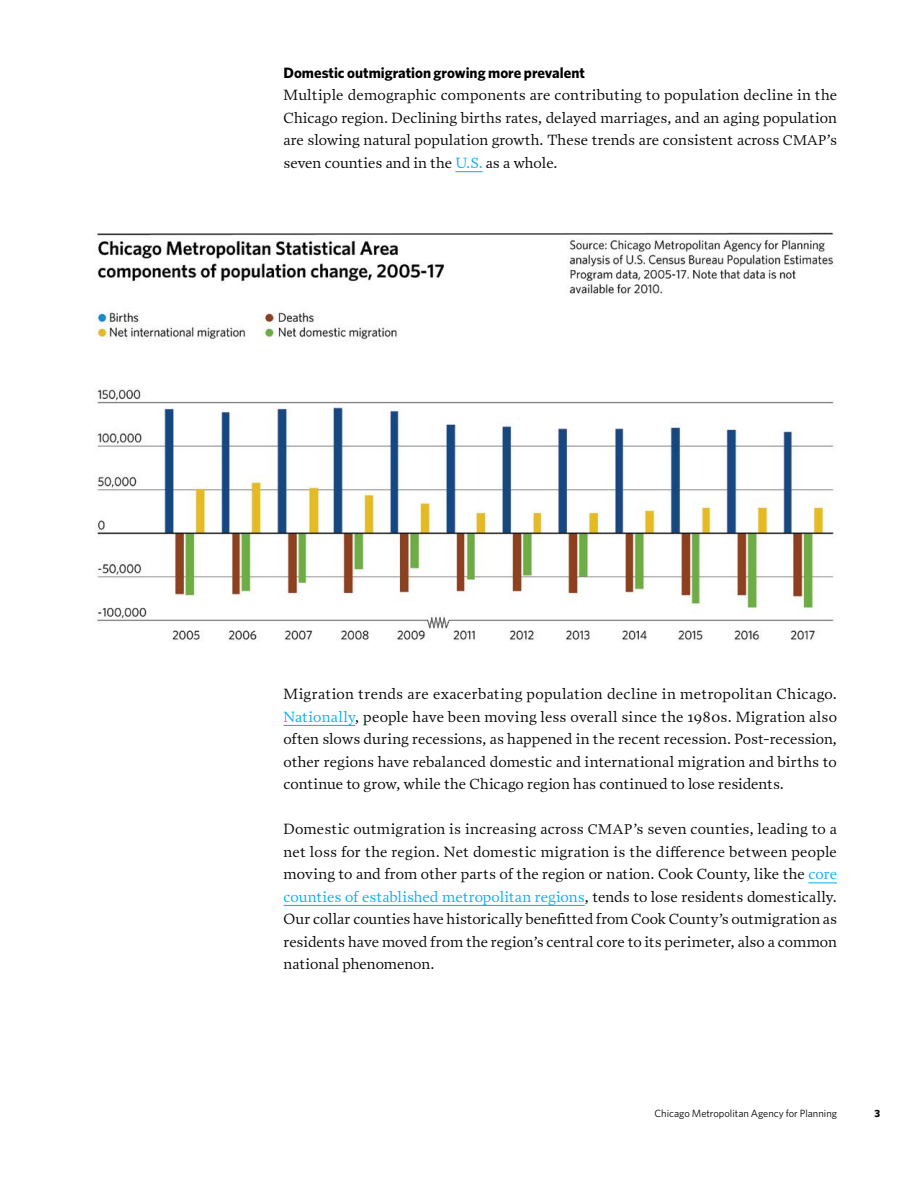
<style>
.page{position:relative;width:918px;height:1188px;background:#fff}
.page>*{position:absolute;margin:0;border:0;box-sizing:border-box;transform-origin:0 0}
.t1{font:15px/22.5px "Prensa";letter-spacing:-.005em;color:#000;text-align:justify}
.t2{font:700 15px "Whitney";color:#000}
.t3{font:10.5px "Whitney";color:#000}
.t4{font:700 10.5px "Whitney";color:#000}
.s1{font-family:"Prensa Book SC";font-size:14.25px}
.s2{color:#00aeef}
</style>
<div class="page">
<img style="left:94px;top:232px;width:741px;height:410px">
<svg style="left:455px;top:171px;width:28px;height:1px"></svg>
<hr style="left:284px;top:725px;width:71px;height:1px;background:#00aeef">
<svg style="left:808px;top:883px;width:29px;height:1px"></svg>
<hr style="left:284px;top:905px;width:301px;height:1px;background:#00aeef">
<p class="t2" style="left:284px;top:63px;width:303px">Domestic outmigration growing more prevalent</p>
<p class="t1" style="left:284px;top:84px;width:555px">Multiple demographic components are contributing to population decline in the Chicago region. Declining births rates, delayed marriages, and an aging population are slowing natural population growth. These trends are consistent across <span class="s1">CMAP</span>’s seven counties and in the <span class="s2">U.S.</span> as a whole.</p>
<p class="t1" style="left:284px;top:683px;width:555px">Migration trends are exacerbating population decline in metropolitan Chicago.<br><span class="s2">Nationally</span>, people have been moving less overall since the 1980s. Migration also often slows during recessions, as happened in the recent recession. Post-recession, other regions have rebalanced domestic and international migration and births to continue to grow, while the Chicago region has continued to lose residents.</p>
<p class="t1" style="left:284px;top:818px;width:555px">Domestic outmigration is increasing across <span class="s1">CMAP</span>’s seven counties, leading to a net loss for the region. Net domestic migration is the difference between people moving to and from other parts of the region or nation. Cook County, like the <span class="s2">core counties of established metropolitan regions</span>, tends to lose residents domestically.<br>Our collar counties have historically benefitted from Cook County’s outmigration as residents have moved from the region’s central core to its perimeter, also a common national phenomenon.</p>
<p class="t3" style="left:655px;top:1107px;width:184px">Chicago Metropolitan Agency for Planning</p>
<p class="t4" style="left:875px;top:1106px;width:7px">3</p>
</div>
